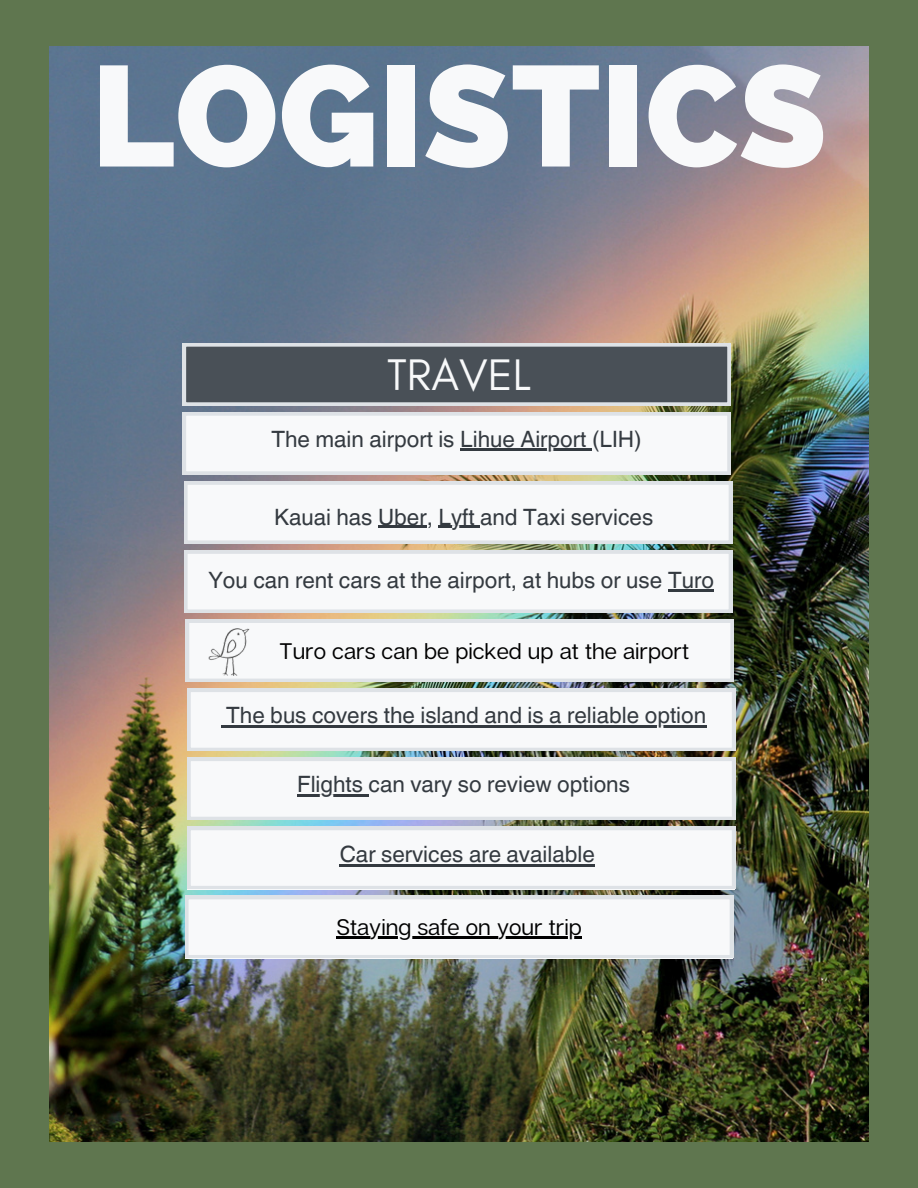
<style>
.page{position:relative;width:918px;height:1188px;background:#5f764f}
.page>*{position:absolute;margin:0;border:0;box-sizing:border-box;transform-origin:0 0}
.t1{font:800 142.5px "Raleway";color:#f8f9fa}
.t2{font:45px "Glacial Indifference";color:#f8f9fa}
.t3{font:22.5px "Helvetica World";color:#343a40}
.t4{font:22.5px "Articulat CF";color:#000}
</style>
<div class="page">
<img style="left:49px;top:46px;width:819px;height:1096px">
<svg style="left:184px;top:481px;width:548px;height:62px;background:#f4f5f7"></svg>
<svg style="left:184px;top:550px;width:548px;height:62px;background:#f4f6f7"></svg>
<svg style="left:186px;top:620px;width:548px;height:61px;background:#f5f6f7"></svg>
<svg style="left:187px;top:758px;width:548px;height:62px;background:#f4f6f7"></svg>
<svg style="left:183px;top:343px;width:548px;height:62px;background:#5a6067"></svg>
<svg style="left:183px;top:412px;width:548px;height:62px;background:#f4f5f6"></svg>
<svg style="left:187px;top:827px;width:548px;height:62px;background:#f3f4f6"></svg>
<svg style="left:185px;top:896px;width:548px;height:62px;background:#f4f6f7"></svg>
<hr style="left:336px;top:936px;width:246px;height:3px;background:#000">
<img style="left:204px;top:624px;width:48px;height:52px">
<hr style="left:460px;top:448px;width:132px;height:2px;background:#343a40">
<hr style="left:378px;top:526px;width:49px;height:2px;background:#343a40">
<hr style="left:439px;top:526px;width:41px;height:2px;background:#343a40">
<svg style="left:187px;top:689px;width:548px;height:62px;background:#f2f3f4"></svg>
<hr style="left:226px;top:726px;width:481px;height:2px;background:#343a40">
<hr style="left:297px;top:795px;width:72px;height:2px;background:#343a40">
<hr style="left:668px;top:590px;width:46px;height:2px;background:#343a40">
<hr style="left:340px;top:864px;width:255px;height:2px;background:#343a40">
<h1 class="t1" style="left:91px;top:33px;width:737px">LOGISTICS</h1>
<h2 class="t2" style="left:387px;top:347px;width:145px">TRAVEL</h2>
<p class="t3" style="left:272px;top:426px;width:372px">The main airport is Lihue Airport (LIH)</p>
<p class="t3" style="left:274px;top:503px;width:381px">Kauai has Uber, Lyft and Taxi services</p>
<p class="t3" style="left:208px;top:567px;width:507px">You can rent cars at the airport, at hubs or use Turo</p>
<p class="t4" style="left:280px;top:637px;width:411px">Turo cars can be picked up at the airport</p>
<p class="t3" style="left:226px;top:702px;width:481px">The bus covers the island and is a reliable option</p>
<p class="t3" style="left:297px;top:771px;width:334px">Flights can vary so review options</p>
<p class="t3" style="left:340px;top:841px;width:257px">Car services are available</p>
<p class="t4" style="left:336px;top:913px;width:247px">Staying safe on your trip</p>
</div>
